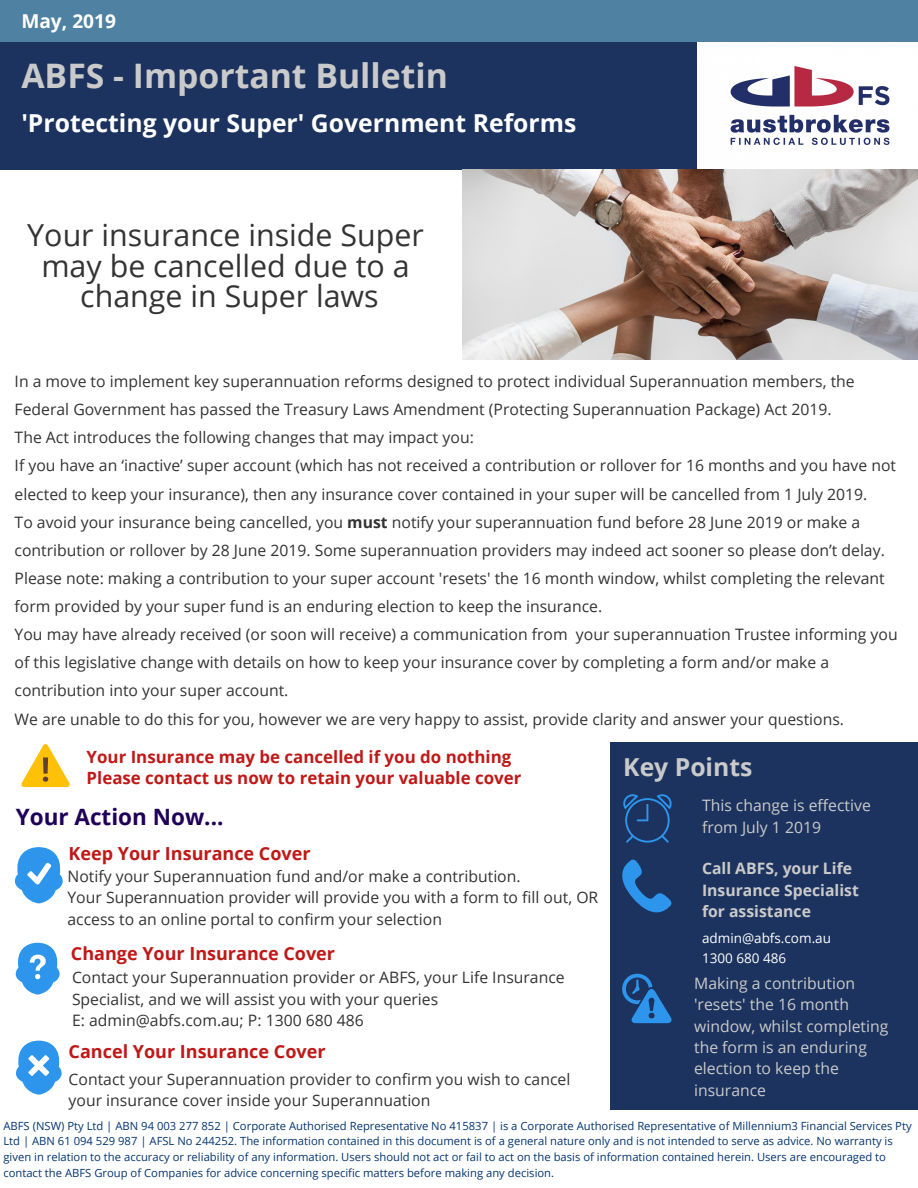
<style>
.page{position:relative;width:918px;height:1188px;background:#fff}
.page>*{position:absolute;margin:0;border:0;box-sizing:border-box;transform-origin:0 0}
.t1{font:700 33.75px "Open Sans";color:#cacaca}
.t2{font:30.3px/30.3px "Open Sans";color:#333;text-align:center}
.t3{font:700 24.75px "Open Sans";color:#fff}
.t4{font:700 24.75px "Open Sans";color:#cacaca}
.t5{font:700 22.5px "Open Sans";color:#1f0059}
.t6{font:700 19.2px "Open Sans";color:#fff}
.t7{font:700 18px "Open Sans";color:#c01817}
.t8{font:700 16.8px/21.3px "Open Sans";color:#c01817}
.t9{font:15.75px/28.2px "Open Sans";color:#333}
.t10{font:15.75px/21.3px "Open Sans";color:#cacaca}
.t11{font:700 15.75px/21.3px "Open Sans";color:#cacaca}
.t12{font:13.5px/20.2px "Open Sans";color:#fff}
.t13{font:11.25px/15.8px "Open Sans";color:#053670}
.s1{font-weight:700}
</style>
<div class="page">
<div style="left:611px;top:742px;width:307px;height:368px;background:#1c335f"></div>
<div style="left:0;top:0;width:918px;height:43px;background:#4f82a2"></div>
<div style="left:0;top:43px;width:918px;height:127px;background:#1c335f"></div>
<img style="left:698px;top:43px;width:220px;height:127px">
<img style="left:462px;top:170px;width:456px;height:190px">
<svg style="left:21px;top:744px;width:49px;height:43px"></svg>
<svg style="left:15px;top:847px;width:48px;height:56px"></svg>
<svg style="left:16px;top:943px;width:44px;height:51px"></svg>
<svg style="left:16px;top:1041px;width:46px;height:54px"></svg>
<svg style="left:622px;top:974px;width:50px;height:49px"></svg>
<svg style="left:622px;top:860px;width:50px;height:52px"></svg>
<svg style="left:623px;top:794px;width:49px;height:49px"></svg>
<p class="t6" style="left:21px;top:8px;width:96px">May, 2019</p>
<h1 class="t1" style="left:21px;top:52px;width:428px">ABFS - Important Bulletin</h1>
<h3 class="t3" style="left:21px;top:105px;width:557px">'Protecting your Super' Government Reforms</h3>
<h2 class="t2" style="left:27px;top:219px;width:398px">Your insurance inside Super may be cancelled due to a change in Super laws</h2>
<p class="t9" style="left:15px;top:367px;width:885px">In a move to implement key superannuation reforms designed to protect individual Superannuation members, the Federal Government has passed the Treasury Laws Amendment (Protecting Superannuation Package) Act 2019.<br>The Act introduces the following changes that may impact you:<br>If you have an ‘inactive’ super account (which has not received a contribution or rollover for 16 months and you have not elected to keep your insurance), then any insurance cover contained in your super will be cancelled from 1 July 2019.<br>To avoid your insurance being cancelled, you <span class="s1">must</span> notify your superannuation fund before 28 June 2019 or make a contribution or rollover by 28 June 2019. Some superannuation providers may indeed act sooner so please don’t delay.<br>Please note: making a contribution to your super account 'resets' the 16 month window, whilst completing the relevant form provided by your super fund is an enduring election to keep the insurance.<br>You may have already received (or soon will receive) a communication from your superannuation Trustee informing you of this legislative change with details on how to keep your insurance cover by completing a form and/or make a contribution into your super account.<br>We are unable to do this for you, however we are very happy to assist, provide clarity and answer your questions.</p>
<p class="t8" style="left:87px;top:746px;width:436px">Your Insurance may be cancelled if you do nothing<br>Please contact us now to retain your valuable cover</p>
<h3 class="t5" style="left:16px;top:801px;width:209px">Your Action Now...</h3>
<p class="t7" style="left:69px;top:840px;width:244px">Keep Your Insurance Cover</p>
<p class="t9" style="left:68px;top:865px;width:532px;line-height:21.3px">Notify your Superannuation fund and/or make a contribution.<br>Your Superannuation provider will provide you with a form to fill out, OR access to an online portal to confirm your selection</p>
<p class="t7" style="left:71px;top:940px;width:266px">Change Your Insurance Cover</p>
<p class="t9" style="left:72px;top:966px;width:494px;line-height:21.3px">Contact your Superannuation provider or ABFS, your Life Insurance<br>Specialist, and we will assist you with your queries<br>E: admin@abfs.com.au; P: 1300 680 486</p>
<p class="t7" style="left:69px;top:1038px;width:258px">Cancel Your Insurance Cover</p>
<p class="t9" style="left:69px;top:1068px;width:503px;line-height:21.3px">Contact your Superannuation provider to confirm you wish to cancel your insurance cover inside your Superannuation</p>
<h3 class="t4" style="left:623px;top:750px;width:131px">Key Points</h3>
<p class="t10" style="left:702px;top:794px;width:170px">This change is effective from July 1 2019</p>
<p class="t11" style="left:702px;top:857px;width:158px">Call ABFS, your Life<br>Insurance Specialist for assistance</p>
<p class="t12" style="left:702px;top:927px;width:131px">admin@abfs.com.au<br>1300 680 486</p>
<p class="t10" style="left:694px;top:972px;width:196px">Making a contribution 'resets' the 16 month window, whilst completing the form is an enduring election to keep the insurance</p>
<p class="t13" style="left:3px;top:1117px;width:910px">ABFS (NSW) Pty Ltd | ABN 94 003 277 852 | Corporate Authorised Representative No 415837 | is a Corporate Authorised Representative of Millennium3 Financial Services Pty Ltd | ABN 61 094 529 987 | AFSL No 244252. The information contained in this document is of a general nature only and is not intended to serve as advice. No warranty is given in relation to the accuracy or reliability of any information. Users should not act or fail to act on the basis of information contained herein. Users are encouraged to contact the ABFS Group of Companies for advice concerning specific matters before making any decision.</p>
</div>
